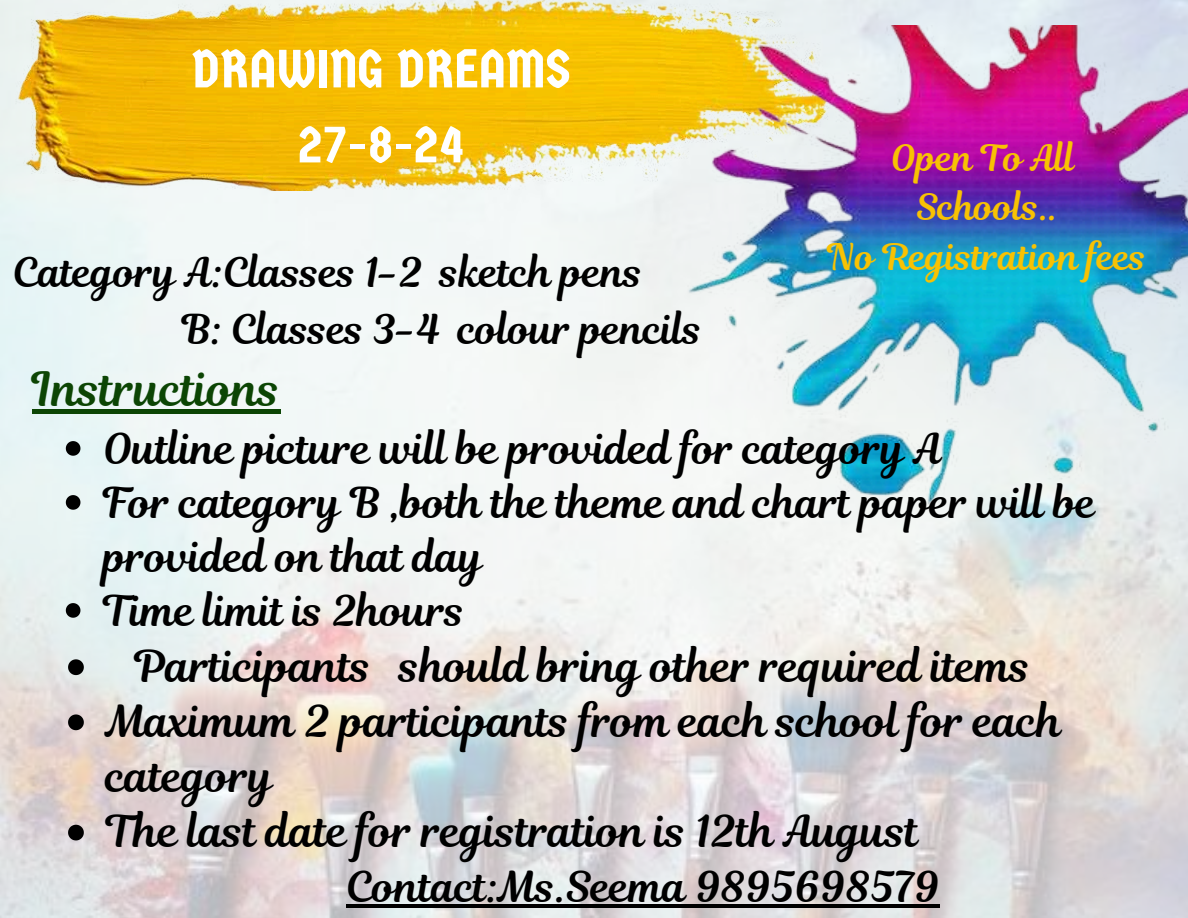
<style>
.page{position:relative;width:1188px;height:918px;background:#fff}
.page>*{position:absolute;margin:0;border:0;box-sizing:border-box;transform-origin:0 0}
.t1{font:53.7px/75px "Germania One";color:#fff;text-align:center}
.t2{font:46.5px "Magnolia Script";color:#0c4504}
.t3{font:43.5px/55.2px "Magnolia Script";color:#000}
.t4{font:42px/54px "Magnolia Script";color:#000}
.t5{font:40.5px/56.2px "Magnolia Script";color:#000}
.t6{font:36px/49.5px "Magnolia Script";color:#f8c203;text-align:center}
</style>
<div class="page">
<img style="left:0;top:0;width:1188px;height:918px">
<img style="left:0;top:0;width:834px;height:190px">
<img style="left:639px;top:26px;width:549px;height:514px">
<hr style="left:32px;top:410px;width:248px;height:4px;background:#0c4504">
<svg style="left:66px;top:441px;width:14px;height:15px"></svg>
<svg style="left:66px;top:495px;width:14px;height:15px"></svg>
<svg style="left:66px;top:603px;width:14px;height:15px"></svg>
<svg style="left:68px;top:659px;width:16px;height:16px"></svg>
<svg style="left:68px;top:714px;width:16px;height:16px"></svg>
<svg style="left:68px;top:825px;width:16px;height:15px"></svg>
<hr style="left:346px;top:905px;width:594px;height:3px;background:#000">
<p class="t1" style="left:192px;top:32px;width:380px">DRAWING DREAMS<br>27-8-24</p>
<p class="t6" style="left:828px;top:133px;width:320px">Open To All<br>Schools..<br>No Registration fees</p>
<p class="t5" style="left:182px;top:245px;width:522px;text-indent:-169px">Category A:Classes 1-2 sketch pens<br>B: Classes 3-4 colour pencils</p>
<p class="t2" style="left:32px;top:357px;width:250px">Instructions</p>
<p class="t4" style="left:103px;top:422px;width:994px">Outline picture will be provided for category A<br>For category B ,both the theme and chart paper will be provided on that day<br>Time limit is 2hours</p>
<p class="t3" style="left:106px;top:639px;width:957px;text-indent:29px">Participants should bring other required items Maximum 2 participants from each school for each category<br>The last date for registration is 12th August</p>
<p class="t4" style="left:346px;top:860px;width:595px">Contact:Ms.Seema 9895698579</p>
</div>
